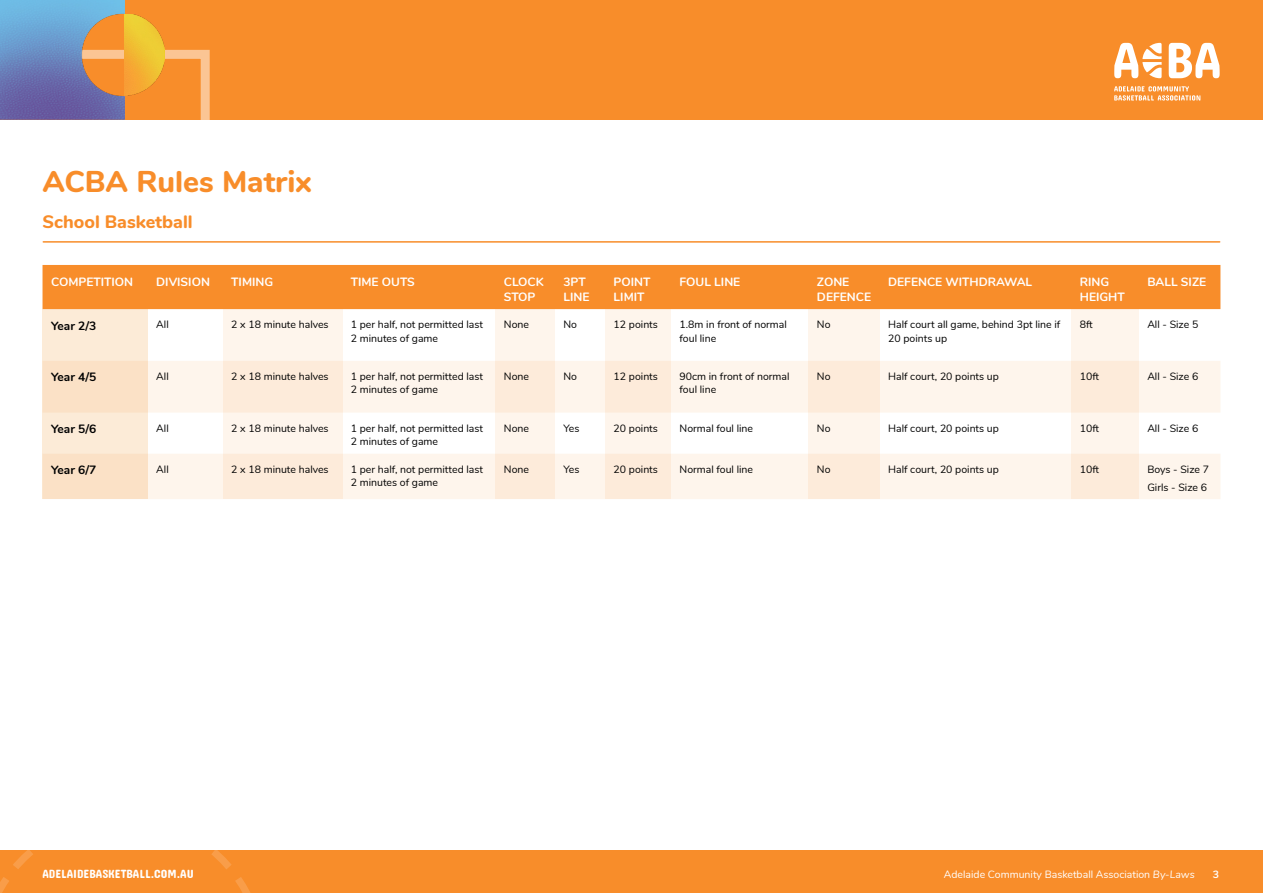
<style>
.page{position:relative;width:1263px;height:893px;background:#fff}
.page>*{position:absolute;margin:0;border:0;box-sizing:border-box;transform-origin:0 0}
.t1{font:800 30px "Nunito";color:#f88d2a}
.t2{font:800 18px "Nunito";color:#f88d2a}
.t3{font:700 12px/15px "Nunito";color:#fff}
.t4{font:700 12px "Nunito";color:#000}
.t5{font:12px "Concert One";color:#fff}
.t6{font:10.5px/13.5px "Nunito";color:#000}
.Body{font:10.5px "Nunito";color:#fff}
.Body-2{font:700 10.5px "Nunito";color:#fff}
.s1{font-style:italic}
</style>
<div class="page">
<div style="left:0;top:0;width:1263px;height:119px;background:#f88d2a"></div>
<svg style="left:124px;top:50px;width:86px;height:69px"></svg>
<img style="left:124px;top:14px;width:41px;height:82px">
<img style="left:0;top:0;width:124px;height:119px">
<svg style="left:1114px;top:43px;width:47px;height:35px"></svg>
<svg style="left:1169px;top:43px;width:51px;height:35px"></svg>
<svg style="left:1114px;top:86px;width:86px;height:15px"></svg>
<div style="left:43px;top:265px;width:1177px;height:44px;background:#f88d2a"></div>
<svg style="left:148px;top:361px;width:1072px;height:138px;fill:#fef5ec"></svg>
<hr style="left:43px;top:241px;width:1177px;height:2px;background:#f88d2a">
<div style="left:223px;top:309px;width:119px;height:190px;background:linear-gradient(to right,#fdf0e3,#fdf0e3)"></div>
<div style="left:495px;top:309px;width:60px;height:190px;background:linear-gradient(to right,#fdf0e3,#fdf0e3)"></div>
<div style="left:605px;top:309px;width:66px;height:190px;background:linear-gradient(to right,#fdf0e3,#fdf0e3)"></div>
<div style="left:808px;top:309px;width:72px;height:190px;background:linear-gradient(to right,#fdf0e3,#fdf0e3)"></div>
<div style="left:1071px;top:309px;width:68px;height:190px;background:linear-gradient(to right,#fdf0e3,#fdf0e3)"></div>
<div style="left:43px;top:309px;width:105px;height:190px;background:linear-gradient(to right,#fbe6ce,#fbe6ce)"></div>
<div style="left:0;top:850px;width:1263px;height:43px;background:#f88d2a"></div>
<svg style="left:0;top:850px;width:250px;height:43px"></svg>
<p class="t1" style="left:43px;top:160px;width:271px">ACBA Rules Matrix</p>
<p class="t2" style="left:43px;top:209px;width:152px">School Basketball</p>
<p class="t3" style="left:51px;top:273px;width:84px">COMPETITION</p>
<p class="t3" style="left:156px;top:273px;width:55px">DIVISION</p>
<p class="t3" style="left:231px;top:273px;width:43px">TIMING</p>
<p class="t3" style="left:351px;top:273px;width:66px">TIME OUTS</p>
<p class="t3" style="left:504px;top:273px;width:41px">CLOCK<br>STOP</p>
<p class="t3" style="left:563px;top:273px;width:28px">3PT<br>LINE</p>
<p class="t3" style="left:614px;top:273px;width:38px">POINT<br>LIMIT</p>
<p class="t3" style="left:679px;top:273px;width:62px">FOUL LINE</p>
<p class="t3" style="left:817px;top:273px;width:56px">ZONE<br>DEFENCE</p>
<p class="t3" style="left:888px;top:273px;width:146px">DEFENCE WITHDRAWAL</p>
<p class="t3" style="left:1080px;top:273px;width:46px">RING<br>HEIGHT</p>
<p class="t3" style="left:1147px;top:273px;width:60px">BALL SIZE</p>
<p class="t4" style="left:51px;top:317px;width:47px">Year 2/3</p>
<p class="t6" style="left:156px;top:317px;width:14px">All</p>
<p class="t6" style="left:231px;top:317px;width:99px">2 x 18 minute halves</p>
<p class="t6" style="left:351px;top:317px;width:134px">1 per half, not permitted last<br>2 minutes of game</p>
<p class="t6" style="left:504px;top:317px;width:27px">None</p>
<p class="t6" style="left:563px;top:317px;width:15px">No</p>
<p class="t6" style="left:614px;top:317px;width:46px">12 points</p>
<p class="t6" style="left:679px;top:317px;width:109px">1.8m in front of normal foul line</p>
<p class="t6" style="left:817px;top:317px;width:15px">No</p>
<p class="t6" style="left:888px;top:317px;width:174px">Half court all game, behind 3pt line if<br>20 points up</p>
<p class="t6" style="left:1080px;top:317px;width:15px">8ft</p>
<p class="t6" style="left:1147px;top:317px;width:53px">All - Size 5</p>
<p class="t4" style="left:51px;top:368px;width:47px">Year 4/5</p>
<p class="t6" style="left:156px;top:369px;width:14px">All</p>
<p class="t6" style="left:231px;top:369px;width:99px">2 x 18 minute halves</p>
<p class="t6" style="left:351px;top:369px;width:134px">1 per half, not permitted last<br>2 minutes of game</p>
<p class="t6" style="left:504px;top:369px;width:27px">None</p>
<p class="t6" style="left:563px;top:369px;width:15px">No</p>
<p class="t6" style="left:614px;top:369px;width:46px">12 points</p>
<p class="t6" style="left:679px;top:369px;width:111px">90cm in front of normal foul line</p>
<p class="t6" style="left:817px;top:369px;width:15px">No</p>
<p class="t6" style="left:888px;top:369px;width:112px">Half court, 20 points up</p>
<p class="t6" style="left:1080px;top:369px;width:21px">10ft</p>
<p class="t6" style="left:1147px;top:369px;width:52px">All - Size 6</p>
<p class="t4" style="left:51px;top:420px;width:47px">Year 5/6</p>
<p class="t6" style="left:156px;top:421px;width:14px">All</p>
<p class="t6" style="left:231px;top:421px;width:99px">2 x 18 minute halves</p>
<p class="t6" style="left:351px;top:421px;width:134px">1 per half, not permitted last<br>2 minutes of game</p>
<p class="t6" style="left:504px;top:421px;width:27px">None</p>
<p class="t6" style="left:563px;top:421px;width:18px">Yes</p>
<p class="t6" style="left:614px;top:421px;width:46px">20 points</p>
<p class="t6" style="left:679px;top:421px;width:75px">Normal foul line</p>
<p class="t6" style="left:817px;top:421px;width:15px">No</p>
<p class="t6" style="left:888px;top:421px;width:112px">Half court, 20 points up</p>
<p class="t6" style="left:1080px;top:421px;width:21px">10ft</p>
<p class="t6" style="left:1147px;top:421px;width:52px">All - Size 6</p>
<p class="t4" style="left:51px;top:461px;width:47px">Year 6/7</p>
<p class="t6" style="left:156px;top:462px;width:14px">All</p>
<p class="t6" style="left:231px;top:462px;width:99px">2 x 18 minute halves</p>
<p class="t6" style="left:351px;top:462px;width:134px">1 per half, not permitted last<br>2 minutes of game</p>
<p class="t6" style="left:504px;top:462px;width:27px">None</p>
<p class="t6" style="left:563px;top:462px;width:18px">Yes</p>
<p class="t6" style="left:614px;top:462px;width:46px">20 points</p>
<p class="t6" style="left:679px;top:462px;width:75px">Normal foul line</p>
<p class="t6" style="left:817px;top:462px;width:15px">No</p>
<p class="t6" style="left:888px;top:462px;width:112px">Half court, 20 points up</p>
<p class="t6" style="left:1080px;top:462px;width:21px">10ft</p>
<p class="t6" style="left:1147px;top:462px;width:63px">Boys - Size 7</p>
<p class="t6" style="left:1147px;top:480px;width:61px">Girls - Size 6</p>
<p class="t5" style="left:43px;top:866px;width:153px">ADELAIDEBASKETBALL.COM.AU</p>
<p class="Body" style="left:944px;top:866px;width:252px">Adelaide Community Basketball Association <span class="s1">By-Laws</span></p>
<p class="Body-2" style="left:1213px;top:866px;width:8px">3</p>
</div>
